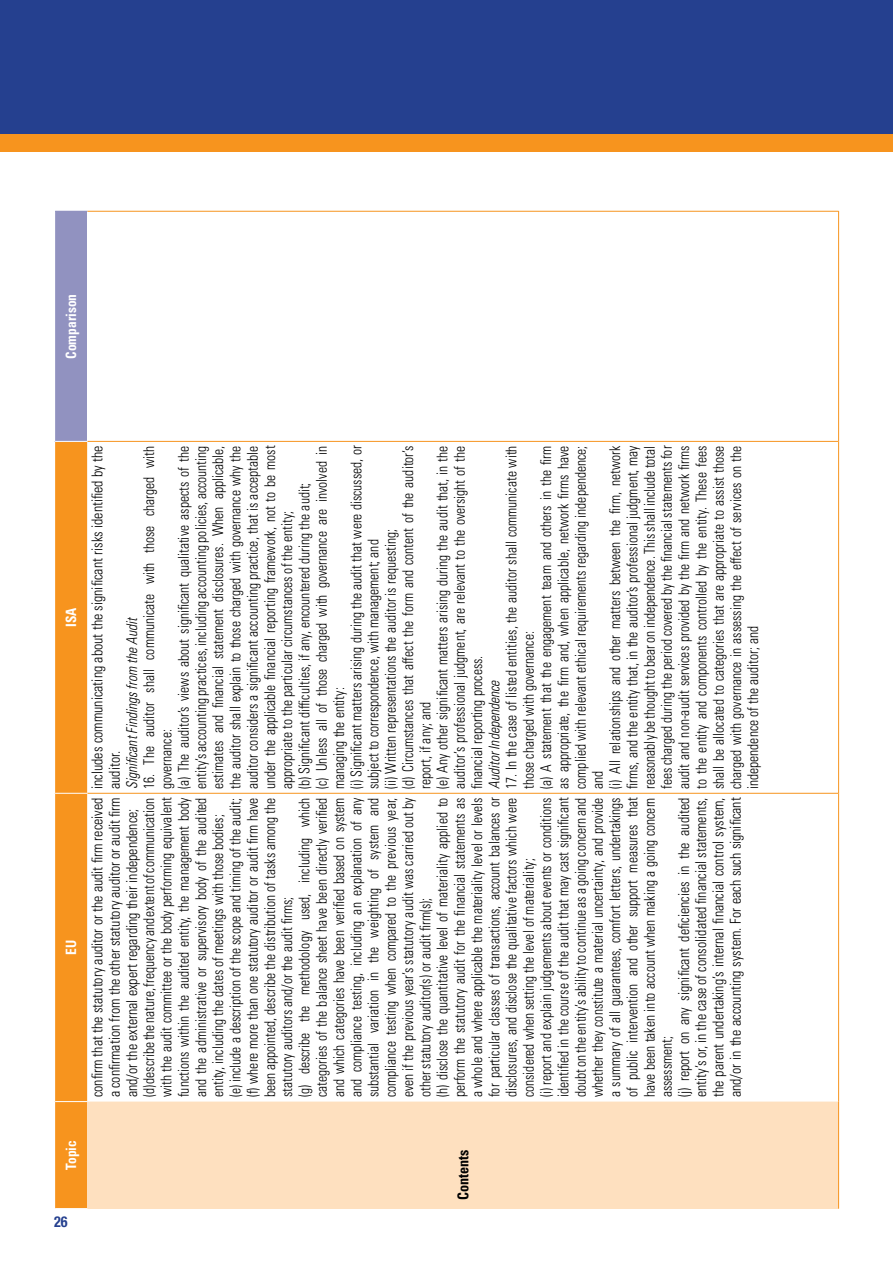
<style>
.page{position:relative;width:893px;height:1263px;background:#fff}
.page>*{position:absolute;margin:0;border:0;box-sizing:border-box;transform-origin:0 0}
.t1{font:300 condensed 15px/17.2px "Univers LT Std";color:#000;text-align:justify;scale:.94 1}
.t2{font:700 condensed 15px "Univers LT Std";color:#000;scale:.94 1}
.t3{font:700 condensed 15px "Helvetica Neue LT Std";color:#25408f;scale:.94 1}
.t4{font:300 condensed 14.85px/17.2px "Univers LT Std";color:#000;scale:.92 1}
.t5{font:italic 300 condensed 14.85px "Univers LT Std";color:#000;scale:.92 1}
.t6{font:700 condensed 14.25px "Univers LT Std";color:#fff;scale:.94 1}
</style>
<div class="page">
<div style="left:0;top:0;width:893px;height:140px;background:#25408f"></div>
<div style="left:0;top:134px;width:893px;height:17px;background:#f7941e"></div>
<div style="left:55px;top:442px;width:32px;height:766px;background:#f7941e"></div>
<div style="left:55px;top:211px;width:32px;height:230px;background:#9192c0"></div>
<div style="left:87px;top:1101px;width:752px;height:107px;background:#fee0bf"></div>
<hr style="left:838px;top:1101px;width:1px;height:107px;background:#f7941e">
<hr style="left:838px;top:793px;width:1px;height:308px;background:#f7941e">
<hr style="left:838px;top:441px;width:1px;height:352px;background:#f7941e">
<hr style="left:838px;top:211px;width:1px;height:230px;background:#f7941e">
<hr style="left:87px;top:793px;width:751px;height:1px;background:#f7941e">
<hr style="left:87px;top:441px;width:751px;height:1px;background:#f7941e">
<hr style="left:87px;top:211px;width:751px;height:1px;background:#f7941e">
<hr style="left:55px;top:1101px;width:32px;height:1px;background:#fff">
<hr style="left:55px;top:793px;width:32px;height:1px;background:#fff">
<p class="t6" style="left:62px;top:359px;width:70px;rotate:-90deg">Comparison</p>
<p class="t6" style="left:62px;top:627px;width:22px;rotate:-90deg">ISA</p>
<p class="t6" style="left:62px;top:955px;width:17px;rotate:-90deg">EU</p>
<p class="t4" style="left:503px;top:789px;width:375px;rotate:-90deg">17. In the case of listed entities, the auditor shall communicate with those charged with governance:<br>(a) A statement that the engagement team and others in the firm as appropriate, the firm and, when applicable, network firms have complied with relevant ethical requirements regarding independence; and<br>(i) All relationships and other matters between the firm, network firms, and the entity that, in the auditor’s professional judgment, may reasonably be thought to bear on independence. This shall include total fees charged during the period covered by the financial statements for audit and non-audit services provided by the firm and network firms to the entity and components controlled by the entity. These fees shall be allocated to categories that are appropriate to assist those charged with governance in assessing the effect of services on the independence of the auditor; and</p>
<p class="t4" style="left:140px;top:789px;width:375px;rotate:-90deg">16. The auditor shall communicate with those charged with governance:<br>(a) The auditor’s views about significant qualitative aspects of the entity’s accounting practices, including accounting policies, accounting estimates and financial statement disclosures. When applicable, the auditor shall explain to those charged with governance why the auditor considers a significant accounting practice, that is acceptable under the applicable financial reporting framework, not to be most appropriate to the particular circumstances of the entity;<br>(b) Significant difficulties, if any, encountered during the audit;<br>(c) Unless all of those charged with governance are involved in managing the entity:<br>(i) Significant matters arising during the audit that were discussed, or subject to correspondence, with management; and<br>(ii) Written representations the auditor is requesting;<br>(d) Circumstances that affect the form and content of the auditor’s report, if any; and<br>(e) Any other significant matters arising during the audit that, in the auditor’s professional judgment, are relevant to the oversight of the financial reporting process.</p>
<p class="t1" style="left:89px;top:789px;width:367px;rotate:-90deg">includes communicating about the significant risks identified by the auditor.</p>
<p class="t5" style="left:123px;top:789px;width:188px;rotate:-90deg">Significant Findings from the Audit</p>
<p class="t5" style="left:485px;top:789px;width:120px;rotate:-90deg">Auditor Independence</p>
<p class="t1" style="left:89px;top:1097px;width:320px;rotate:-90deg">confirm that the statutory auditor or the audit firm received a confirmation from the other statutory auditor or audit firm and/or the external expert regarding their independence;</p>
<p class="t4" style="left:140px;top:1097px;width:327px;rotate:-90deg">(d) describe the nature, frequency and extent of communication with the audit committee or the body performing equivalent functions within the audited entity, the management body and the administrative or supervisory body of the audited entity, including the dates of meetings with those bodies;<br>(e) include a description of the scope and timing of the audit; (f) where more than one statutory auditor or audit firm have been appointed, describe the distribution of tasks among the statutory auditors and/or the audit firms;<br>(g) describe the methodology used, including which categories of the balance sheet have been directly verified and which categories have been verified based on system and compliance testing, including an explanation of any substantial variation in the weighting of system and compliance testing when compared to the previous year, even if the previous year’s statutory audit was carried out by other statutory auditor(s) or audit firm(s);<br>(h) disclose the quantitative level of materiality applied to perform the statutory audit for the financial statements as a whole and where applicable the materiality level or levels for particular classes of transactions, account balances or disclosures, and disclose the qualitative factors which were considered when setting the level of materiality;<br>(i) report and explain judgements about events or conditions identified in the course of the audit that may cast significant doubt on the entity’s ability to continue as a going concern and whether they constitute a material uncertainty, and provide a summary of all guarantees, comfort letters, undertakings of public intervention and other support measures that have been taken into account when making a going concern assessment;</p>
<p class="t1" style="left:675px;top:1097px;width:320px;rotate:-90deg">(j) report on any significant deficiencies in the audited entity’s or, in the case of consolidated financial statements, the parent undertaking’s internal financial control system, and/or in the accounting system. For each such significant</p>
<p class="t6" style="left:62px;top:1170px;width:33px;rotate:-90deg">Topic</p>
<p class="t3" style="left:54px;top:1212px;width:16px">26</p>
<p class="t2" style="left:454px;top:1200px;width:55px;rotate:-90deg">Contents</p>
</div>
